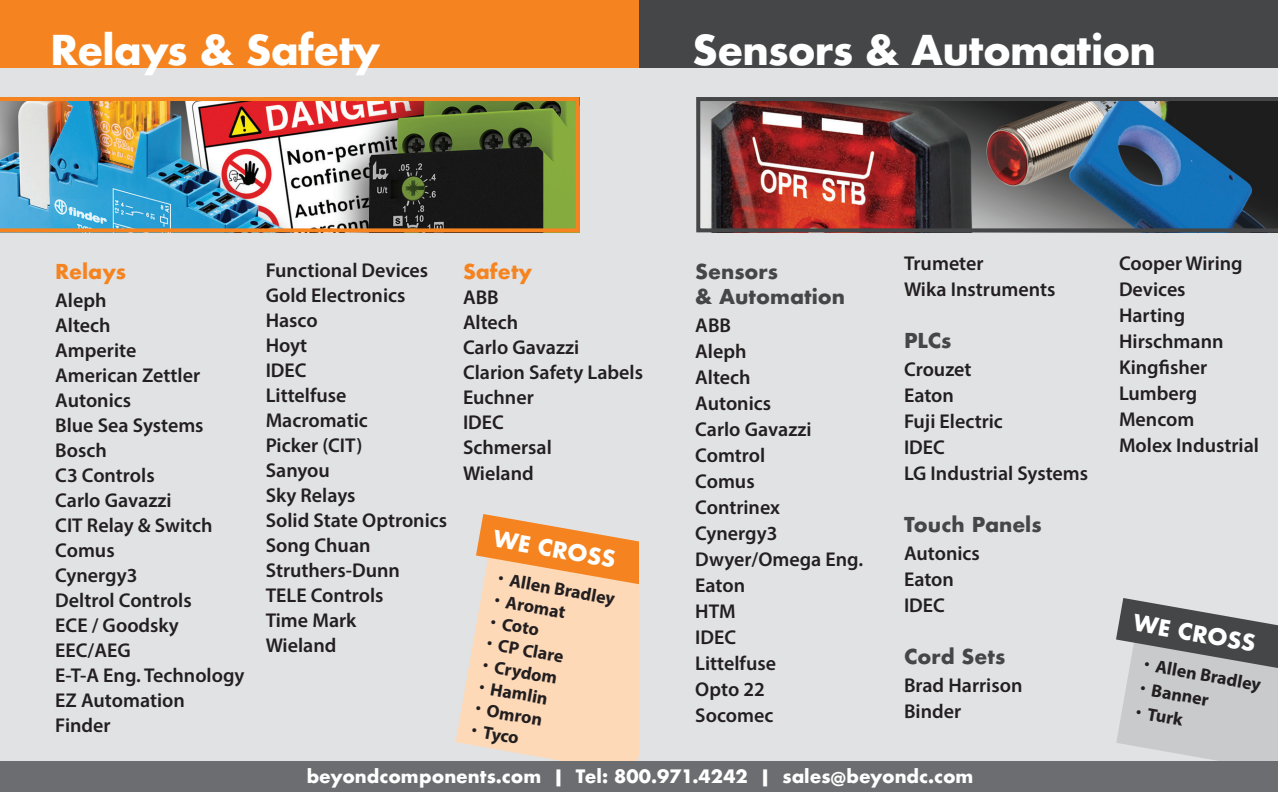
<style>
.page{position:relative;width:1278px;height:792px;background:#e1e2e4}
.page>*{position:absolute;margin:0;border:0;box-sizing:border-box;transform-origin:0 0}
.t1{font:700 40px "Futura";letter-spacing:-.02em;color:#fff}
.t2{font:700 22px "Futura";color:#fff}
.t3{font:600 20px/25px "Myriad Pro";color:#231f20}
.t4{font:700 20px/25px "Futura";color:#454647}
.t5{font:700 20px "Futura";color:#f58420}
.t6{font:700 18px "Myriad Pro";color:#231f20}
.t7{font:700 18px "Futura";color:#fff}
.s1{font-family:"Helvetica"}
</style>
<div class="page">
<div style="left:0;top:0;width:642px;height:67px;background:#f58420"></div>
<svg style="left:456px;top:590px;width:183px;height:172px;background:#f9d9bb"></svg>
<div style="left:639px;top:0;width:639px;height:67px;background:#454647"></div>
<img style="left:0;top:97px;width:580px;height:135px">
<img style="left:696px;top:97px;width:582px;height:135px">
<svg style="left:1116px;top:598px;width:162px;height:164px"></svg>
<svg style="left:476px;top:514px;width:163px;height:76px"></svg>
<div style="left:0;top:762px;width:1278px;height:30px;background:#6c6d70"></div>
<h1 class="t1" style="left:50px;top:21px;width:332px">Relays &amp; Safety</h1>
<h1 class="t1" style="left:692px;top:21px;width:465px">Sensors &amp; Automation</h1>
<p class="t5" style="left:55px;top:257px;width:72px">Relays</p>
<p class="t3" style="left:55px;top:287px;width:191px">Aleph<br>Altech<br>Amperite<br>American Zettler<br>Autonics<br>Blue Sea Systems<br>Bosch<br>C3 Controls<br>Carlo Gavazzi<br>CIT Relay &amp; Switch<br>Comus<br>Cynergy3<br>Deltrol Controls<br>ECE / Goodsky<br>EEC/AEG<br>E-T-A Eng. Technology<br>EZ Automation<br>Finder</p>
<p class="t3" style="left:266px;top:257px;width:183px">Functional Devices<br>Gold Electronics<br>Hasco<br>Hoyt<br>IDEC<br>Littelfuse<br>Macromatic<br>Picker (CIT)<br>Sanyou<br>Sky Relays<br>Solid State Optronics<br>Song Chuan<br>Struthers-Dunn<br>TELE Controls<br>Time Mark<br>Wieland</p>
<p class="t5" style="left:463px;top:257px;width:71px">Safety</p>
<p class="t3" style="left:463px;top:284px;width:182px">ABB<br>Altech<br>Carlo Gavazzi<br>Clarion Safety Labels<br>Euchner<br>IDEC<br>Schmersal<br>Wieland</p>
<p class="t2" style="left:496px;top:522px;width:125px;rotate:10deg">WE CROSS</p>
<p class="t6" style="left:500px;top:567px;width:120px;rotate:10deg"><span class="s1">•</span> Allen Bradley</p>
<p class="t6" style="left:496px;top:588px;width:74px;rotate:10deg"><span class="s1">•</span> Aromat</p>
<p class="t6" style="left:492px;top:610px;width:51px;rotate:10deg"><span class="s1">•</span> Coto</p>
<p class="t6" style="left:489px;top:632px;width:80px;rotate:10deg"><span class="s1">•</span> CP Clare</p>
<p class="t6" style="left:485px;top:653px;width:77px;rotate:10deg"><span class="s1">•</span> Crydom</p>
<p class="t6" style="left:481px;top:675px;width:71px;rotate:10deg"><span class="s1">•</span> Hamlin</p>
<p class="t6" style="left:477px;top:697px;width:70px;rotate:10deg"><span class="s1">•</span> Omron</p>
<p class="t6" style="left:473px;top:718px;width:50px;rotate:10deg"><span class="s1">•</span> Tyco</p>
<p class="t4" style="left:695px;top:259px;width:151px">Sensors<br>&amp; Automation</p>
<p class="t3" style="left:695px;top:311px;width:169px;line-height:26px">ABB<br>Aleph<br>Altech<br>Autonics<br>Carlo Gavazzi<br>Comtrol<br>Comus<br>Contrinex<br>Cynergy3<br>Dwyer/Omega Eng.<br>Eaton<br>HTM<br>IDEC<br>Littelfuse<br>Opto 22<br>Socomec</p>
<p class="t3" style="left:904px;top:250px;width:153px;line-height:26px">Trumeter<br>Wika Instruments</p>
<p class="t4" style="left:904px;top:328px;width:49px">PLCs</p>
<p class="t3" style="left:904px;top:356px;width:186px;line-height:26px">Crouzet<br>Eaton<br>Fuji Electric<br>IDEC<br>LG Industrial Systems</p>
<p class="t4" style="left:904px;top:512px;width:139px">Touch Panels</p>
<p class="t3" style="left:904px;top:540px;width:77px;line-height:26px">Autonics<br>Eaton<br>IDEC</p>
<p class="t4" style="left:904px;top:644px;width:103px">Cord Sets</p>
<p class="t3" style="left:904px;top:672px;width:120px;line-height:26px">Brad Harrison<br>Binder</p>
<p class="t3" style="left:1119px;top:250px;width:141px;line-height:26px">Cooper Wiring<br>Devices<br>Harting<br>Hirschmann<br>Kingfisher<br>Lumberg<br>Mencom<br>Molex Industrial</p>
<p class="t2" style="left:1136px;top:606px;width:125px;rotate:10deg">WE CROSS</p>
<p class="t6" style="left:1146px;top:653px;width:120px;rotate:10deg"><span class="s1">•</span> Allen Bradley</p>
<p class="t6" style="left:1142px;top:676px;width:71px;rotate:10deg"><span class="s1">•</span> Banner</p>
<p class="t6" style="left:1138px;top:700px;width:49px;rotate:10deg"><span class="s1">•</span> Turk</p>
<p class="t7" style="left:307px;top:763px;width:668px">beyondcomponents.com | Tel: 800.971.4242 | sales@beyondc.com</p>
</div>
